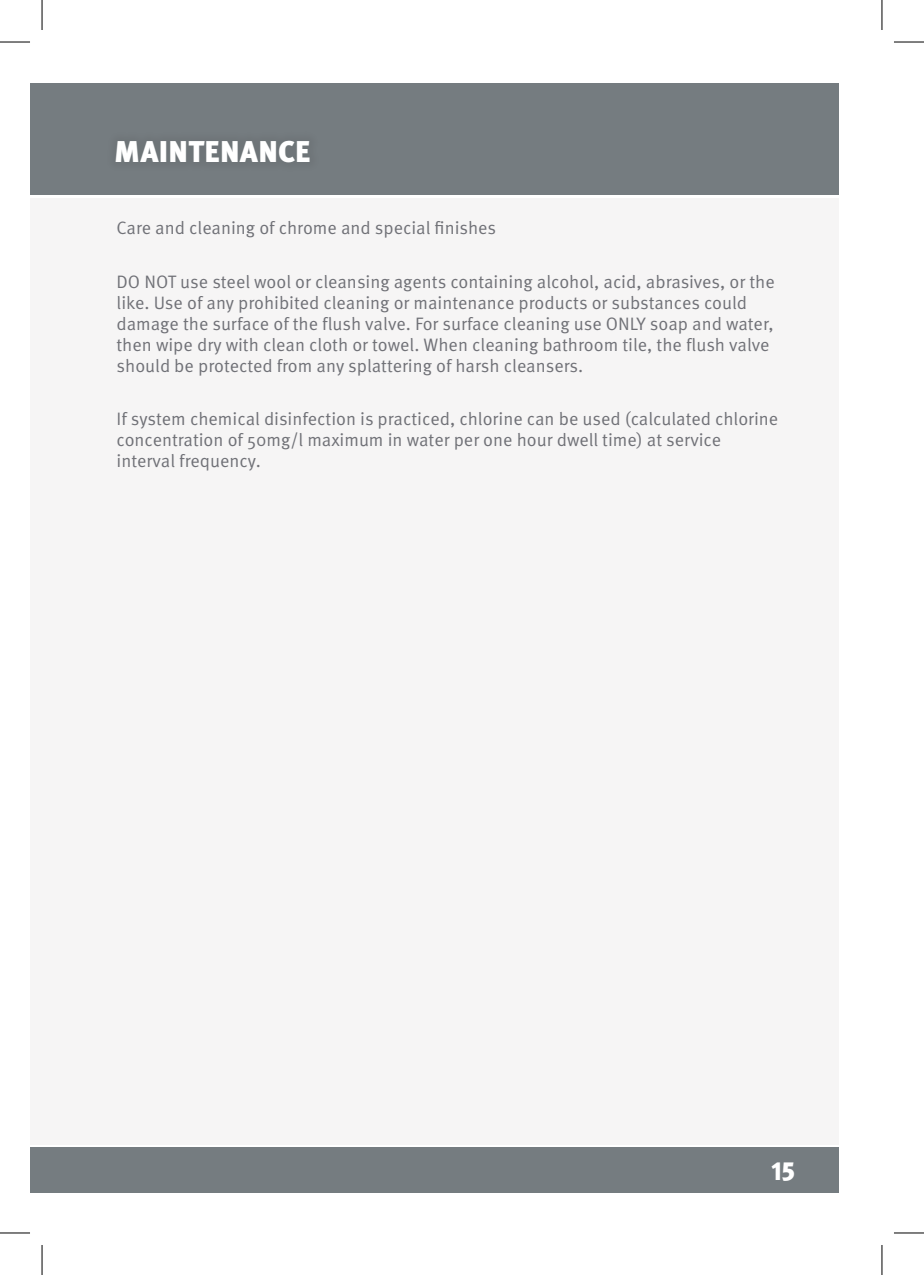
<style>
.page{position:relative;width:924px;height:1275px;background:#fff}
.page>*{position:absolute;margin:0;border:0;box-sizing:border-box;transform-origin:0 0}
.t1{font:900 30px "Meta Pro";letter-spacing:.01em;color:#fff}
.t2{font:900 26px "Meta Pro";color:#fff}
.t3{font:18px/21px "Meta Pro Norm";color:#707177}
</style>
<div class="page">
<div style="left:31px;top:84px;width:11px;height:111px;background:#757c80"></div>
<div style="left:42px;top:84px;width:796px;height:111px;background:#757c80"></div>
<div style="left:31px;top:1147px;width:11px;height:46px;background:#757c80"></div>
<div style="left:42px;top:1147px;width:796px;height:46px;background:#757c80"></div>
<div style="left:31px;top:198px;width:11px;height:946px;background:#f6f5f5"></div>
<div style="left:42px;top:198px;width:796px;height:946px;background:#f6f5f5"></div>
<div style="left:105px;top:130px;width:214px;height:43px;background:#6f7579"></div>
<hr style="left:0;top:42px;width:30px;height:1px;background:#000">
<hr style="left:893px;top:42px;width:30px;height:1px;background:#000">
<hr style="left:0;top:1232px;width:30px;height:1px;background:#000">
<hr style="left:893px;top:1232px;width:30px;height:1px;background:#000">
<hr style="left:42px;top:0;width:1px;height:30px;background:#000">
<hr style="left:42px;top:1245px;width:1px;height:30px;background:#000">
<hr style="left:881px;top:0;width:1px;height:30px;background:#000">
<hr style="left:881px;top:1245px;width:1px;height:30px;background:#000">
<h1 class="t1" style="left:114px;top:139px;width:198px">MAINTENANCE</h1>
<p class="t3" style="left:116px;top:219px;width:381px">Care and cleaning of chrome and special finishes</p>
<p class="t3" style="left:116px;top:272px;width:659px">DO NOT use steel wool or cleansing agents containing alcohol, acid, abrasives, or the like. Use of any prohibited cleaning or maintenance products or substances could damage the surface of the flush valve. For surface cleaning use ONLY soap and water, then wipe dry with clean cloth or towel. When cleaning bathroom tile, the flush valve should be protected from any splattering of harsh cleansers.</p>
<p class="t3" style="left:116px;top:409px;width:663px">If system chemical disinfection is practiced, chlorine can be used (calculated chlorine concentration of 50mg/l maximum in water per one hour dwell time) at service interval frequency.</p>
<h2 class="t2" style="left:770px;top:1160px;width:26px">15</h2>
</div>
